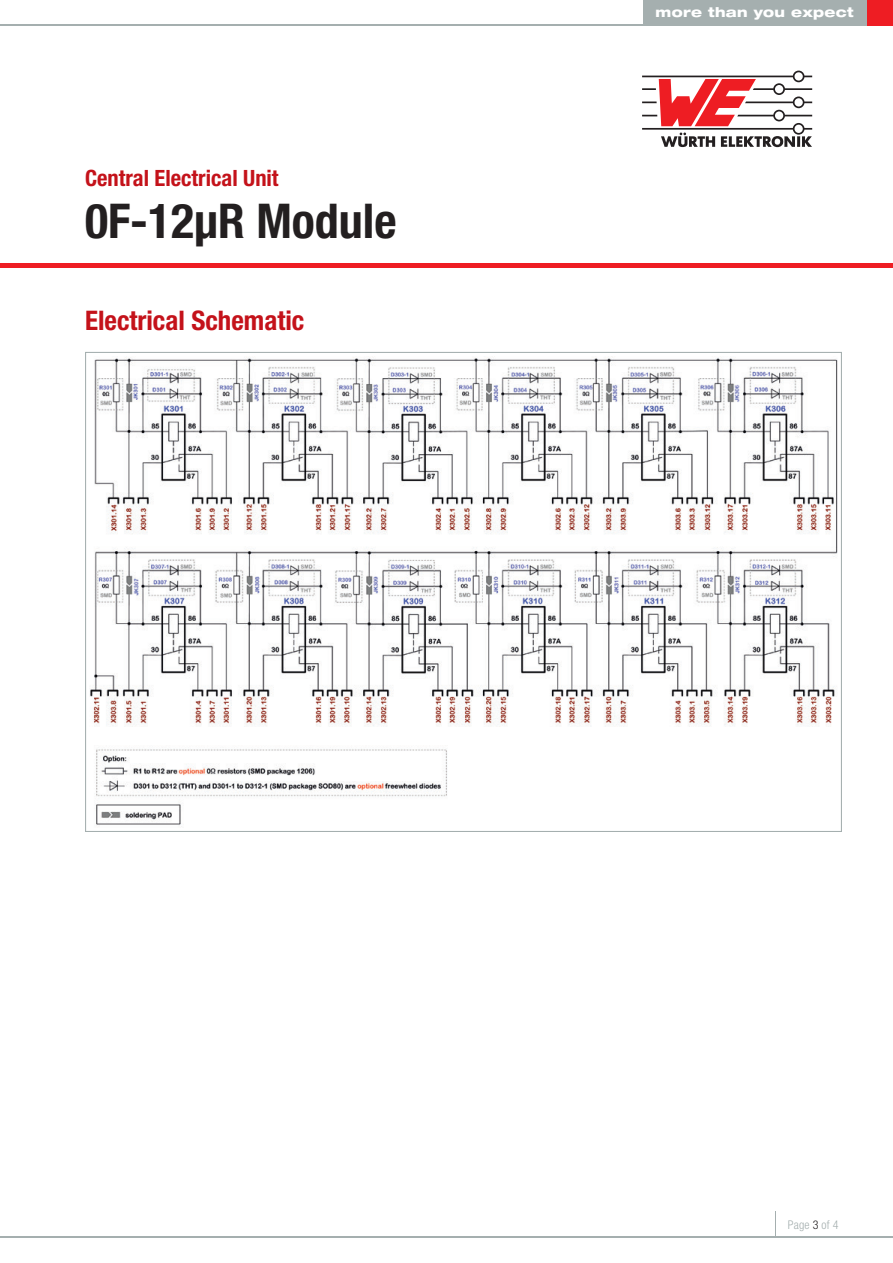
<style>
.page{position:relative;width:893px;height:1263px;background:#fff}
.page>*{position:absolute;margin:0;border:0;box-sizing:border-box;transform-origin:0 0}
.t1{font:700 condensed 48px "Helvetica Neue LT Pro";color:#231f20}
.t2{font:700 condensed 27px "Helvetica Neue LT Pro";color:#c4121a}
.t3{font:700 condensed 22.5px "Helvetica Neue LT Pro";color:#c4121a}
.t4{font:800 expanded 13.5px "Helvetica Neue LT Pro";letter-spacing:.025em;color:#fff}
.t5{font:300 condensed 12px "Helvetica Neue LT Pro";letter-spacing:.01em;color:#a5afaf}
.s1{color:#231f20}
</style>
<div class="page">
<div style="left:867px;top:0;width:26px;height:26px;background:#ee1d23"></div>
<div style="left:643px;top:0;width:223px;height:26px;background:#a5afaf"></div>
<hr style="left:0;top:24px;width:863px;height:2px;background:#a5afaf">
<svg style="left:642px;top:71px;width:170px;height:76px"></svg>
<hr style="left:0;top:264px;width:893px;height:4px;background:#ee1d23">
<hr style="left:0;top:1236px;width:893px;height:1px;background:#a5afaf">
<svg style="left:775px;top:1212px;width:1px;height:24px"></svg>
<img style="left:90px;top:357px;width:747px;height:468px">
<p class="t3" style="left:85px;top:165px;width:195px">Central Electrical Unit</p>
<h1 class="t1" style="left:85px;top:192px;width:313px">0F-12μR Module</h1>
<p class="t2" style="left:85px;top:304px;width:221px">Electrical Schematic</p>
<p class="t4" style="left:656px;top:4px;width:200px">more than you expect</p>
<p class="t5" style="left:788px;top:1217px;width:52px">Page <span class="s1">3</span> of 4</p>
</div>
